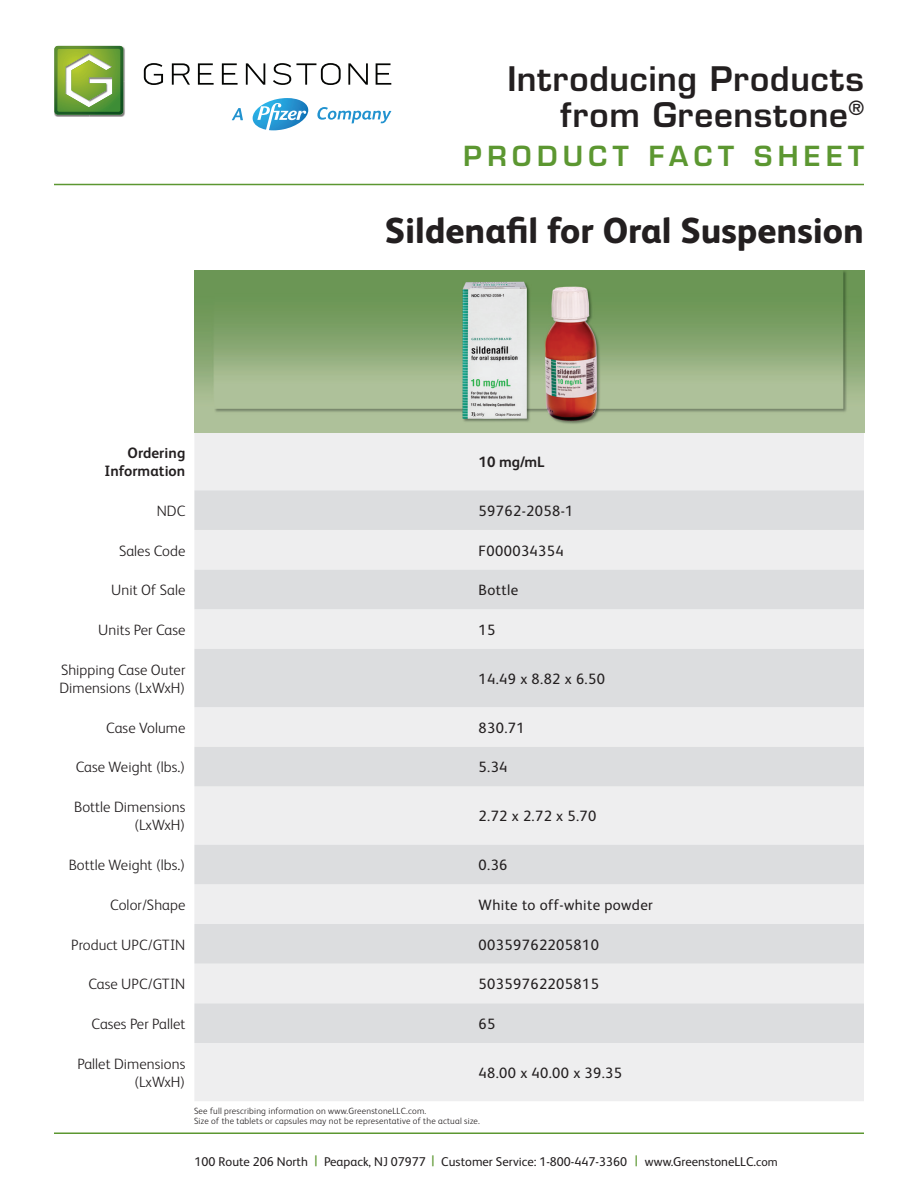
<style>
.page{position:relative;width:918px;height:1188px;background:#fff}
.page>*{position:absolute;margin:0;border:0;box-sizing:border-box;transform-origin:0 0}
.t1{font:800 36px "FS Albert Pro";color:#231f20}
.t2{font:600 33px/36px "Eurostile LT Std";letter-spacing:.025em;color:#231f20;text-align:right}
.t3{font:600 27px "Eurostile LT Std";letter-spacing:.2em;color:#5c9731}
.t4{font:300 15px/18px "FS Albert Pro";letter-spacing:.005em;color:#231f20;text-align:right}
.t5{font:15px "FS Albert";letter-spacing:.025em;color:#231f20}
.t6{font:700 15px/18px "FS Albert";letter-spacing:.005em;color:#231f20;text-align:right}
.t7{font:700 15px "FS Albert Pro";color:#231f20}
.t8{font:12.75px "FS Albert Pro";color:#231f20}
.t9{font:300 9px "FS Albert Pro";letter-spacing:.025em;color:#231f20}
.s1{font-size:15px;color:#5c9731}
.s2{font-size:12px}
</style>
<div class="page">
<hr style="left:54px;top:184px;width:810px;height:1px;background:#5c9731">
<hr style="left:54px;top:1132px;width:810px;height:2px;background:#5c9731">
<div style="left:194px;top:432px;width:670px;height:669px;background:#eeeeef"></div>
<svg style="left:194px;top:490px;width:670px;height:553px;background:#e4e4e6"></svg>
<img style="left:194px;top:270px;width:670px;height:162px">
<img style="left:54px;top:45px;width:71px;height:72px">
<img style="left:54px;top:46px;width:69px;height:69px">
<svg style="left:144px;top:63px;width:19px;height:22px"></svg>
<svg style="left:172px;top:63px;width:18px;height:22px"></svg>
<svg style="left:198px;top:63px;width:16px;height:22px"></svg>
<svg style="left:222px;top:63px;width:16px;height:22px"></svg>
<svg style="left:246px;top:63px;width:19px;height:22px"></svg>
<svg style="left:273px;top:63px;width:68px;height:22px"></svg>
<svg style="left:348px;top:63px;width:20px;height:22px"></svg>
<svg style="left:376px;top:63px;width:15px;height:22px"></svg>
<svg style="left:317px;top:107px;width:74px;height:17px"></svg>
<svg style="left:232px;top:108px;width:11px;height:12px"></svg>
<svg style="left:253px;top:98px;width:55px;height:32px"></svg>
<p class="t2" style="left:507px;top:61px;width:358px">Introducing Products from Greenstone<sup>®</sup></p>
<p class="t3" style="left:463px;top:139px;width:402px">PRODUCT FACT SHEET</p>
<p class="t1" style="left:385px;top:202px;width:481px">Sildenafil for Oral Suspension</p>
<p class="t6" style="left:104px;top:443px;width:83px">Ordering<br>Information</p>
<p class="t7" style="left:479px;top:451px;width:68px">10 mg/mL</p>
<p class="t4" style="left:157px;top:501px;width:30px">NDC</p>
<p class="t5" style="left:479px;top:501px;width:96px">59762-2058-1</p>
<p class="t4" style="left:119px;top:541px;width:68px">Sales Code</p>
<p class="t5" style="left:479px;top:540px;width:87px">F000034354</p>
<p class="t4" style="left:111px;top:580px;width:76px">Unit Of Sale</p>
<p class="t5" style="left:479px;top:580px;width:41px">Bottle</p>
<p class="t4" style="left:98px;top:620px;width:89px">Units Per Case</p>
<p class="t5" style="left:479px;top:620px;width:18px">15</p>
<p class="t4" style="left:59px;top:660px;width:128px;text-align:left">Shipping Case Outer<br>Dimensions (LxWxH)</p>
<p class="t5" style="left:479px;top:669px;width:128px">14.49 x 8.82 x 6.50</p>
<p class="t4" style="left:106px;top:718px;width:81px">Case Volume</p>
<p class="t5" style="left:479px;top:718px;width:48px">830.71</p>
<p class="t4" style="left:76px;top:757px;width:111px">Case Weight (lbs.)</p>
<p class="t5" style="left:479px;top:757px;width:30px">5.34</p>
<p class="t4" style="left:74px;top:797px;width:113px">Bottle Dimensions (LxWxH)</p>
<p class="t5" style="left:479px;top:806px;width:119px">2.72 x 2.72 x 5.70</p>
<p class="t4" style="left:69px;top:855px;width:118px">Bottle Weight (lbs.)</p>
<p class="t5" style="left:479px;top:855px;width:30px">0.36</p>
<p class="t4" style="left:110px;top:895px;width:77px">Color/Shape</p>
<p class="t5" style="left:479px;top:895px;width:176px">White to off-white powder</p>
<p class="t4" style="left:71px;top:935px;width:116px">Product UPC/GTIN</p>
<p class="t5" style="left:479px;top:935px;width:122px">00359762205810</p>
<p class="t4" style="left:89px;top:974px;width:98px">Case UPC/GTIN</p>
<p class="t5" style="left:479px;top:974px;width:122px">50359762205815</p>
<p class="t4" style="left:92px;top:1014px;width:95px">Cases Per Pallet</p>
<p class="t5" style="left:479px;top:1014px;width:18px">65</p>
<p class="t4" style="left:77px;top:1054px;width:109px">Pallet Dimensions (LxWxH)</p>
<p class="t5" style="left:479px;top:1063px;width:145px">48.00 x 40.00 x 39.35</p>
<p class="t9" style="left:194px;top:1104px;width:234px">See full prescribing information on www.GreenstoneLLC.com.</p>
<p class="t9" style="left:194px;top:1115px;width:287px">Size of the tablets or capsules may not be representative of the actual size.</p>
<p class="t8" style="left:195px;top:1153px;width:585px">100 Route 206 North <span class="s1">|</span> Peapack, NJ 07977 <span class="s1">|</span> Customer Service: 1-800-447-3360 <span class="s1">|</span> www.GreenstoneLLC.<span class="s2">com</span></p>
</div>
